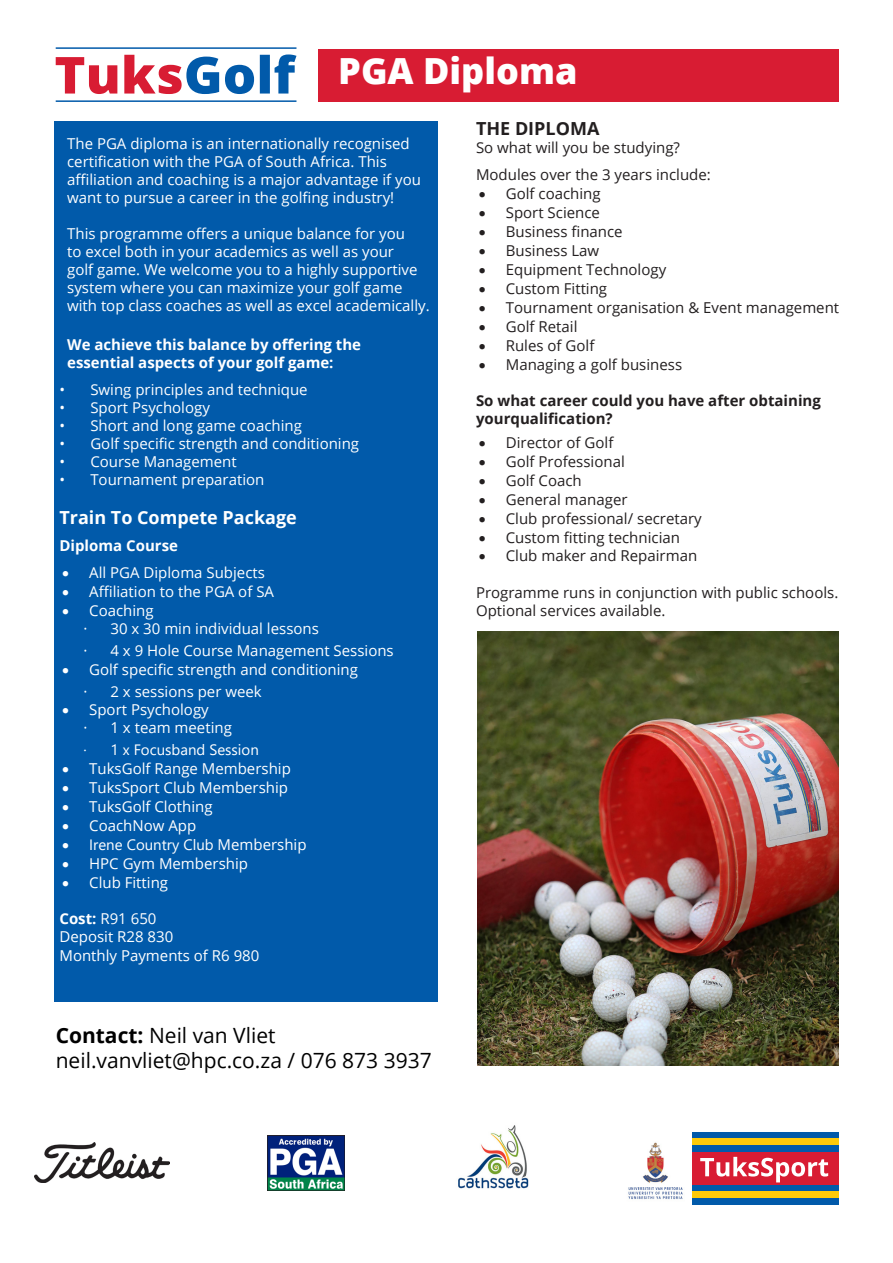
<style>
.page{position:relative;width:893px;height:1263px;background:#fff}
.page>*{position:absolute;margin:0;border:0;box-sizing:border-box;transform-origin:0 0}
.t1{font:800 36px "Open Sans";color:#fff}
.heading_2{font:21px "Open Sans";color:#000}
.t2{font:700 18px "Open Sans";color:#fff}
.heading_1{font:700 18px "Open Sans";color:#231f20}
.t3{font:15px/18px "Open Sans";color:#fff}
.heading_2-2{font:15px "Open Sans";color:#231f20}
.t4{font:700 15px/18px "Open Sans";color:#fff}
.heading_2-3{font:700 15px/18px "Open Sans";color:#231f20}
.t5{font:15px "Segoe UI";color:#fff}
.s1{font-family:"Open Sans"}
.s2{font-weight:700}
</style>
<div class="page">
<div style="left:319px;top:50px;width:520px;height:52px;background:#d81c33"></div>
<div style="left:54px;top:121px;width:383px;height:880px;background:#015aaa"></div>
<img style="left:34px;top:1143px;width:135px;height:39px">
<img style="left:268px;top:1135px;width:76px;height:55px">
<img style="left:458px;top:1125px;width:71px;height:64px">
<img style="left:478px;top:631px;width:361px;height:434px">
<div style="left:692px;top:1151px;width:146px;height:34px;background:#d81c33"></div>
<div style="left:692px;top:1145px;width:146px;height:6px;background:#015aaa"></div>
<div style="left:692px;top:1185px;width:146px;height:6px;background:#015aaa"></div>
<div style="left:692px;top:1132px;width:146px;height:6px;background:#015aaa"></div>
<div style="left:692px;top:1138px;width:146px;height:7px;background:#feca0a"></div>
<div style="left:692px;top:1191px;width:146px;height:7px;background:#feca0a"></div>
<div style="left:692px;top:1198px;width:146px;height:7px;background:#015aaa"></div>
<svg style="left:700px;top:1157px;width:128px;height:25px"></svg>
<img style="left:628px;top:1142px;width:55px;height:58px">
<svg style="left:56px;top:54px;width:240px;height:40px"></svg>
<hr style="left:56px;top:47px;width:240px;height:2px;background:#015aaa">
<hr style="left:56px;top:100px;width:240px;height:2px;background:#015aaa">
<p class="t1" style="left:338px;top:44px;width:241px">PGA Diploma</p>
<p class="t3" style="left:67px;top:134px;width:355px">The PGA diploma is an internationally recognised certification with the PGA of South Africa. This affiliation and coaching is a major advantage if you want to pursue a career in the golfing industry!</p>
<p class="t3" style="left:67px;top:224px;width:364px">This programme offers a unique balance for you<br>to excel both in your academics as well as your<br>golf game. We welcome you to a highly supportive system where you can maximize your golf game with top class coaches as well as excel academically.</p>
<p class="t4" style="left:67px;top:335px;width:295px">We achieve this balance by offering the essential aspects of your golf game:</p>
<p class="t3" style="left:59px;top:380px;width:250px">• Swing principles and technique</p>
<p class="t3" style="left:59px;top:398px;width:152px">• Sport Psychology</p>
<p class="t3" style="left:59px;top:416px;width:244px">• Short and long game coaching</p>
<p class="t3" style="left:59px;top:434px;width:301px">• Golf specific strength and conditioning</p>
<p class="t3" style="left:59px;top:452px;width:179px">• Course Management</p>
<p class="t3" style="left:59px;top:470px;width:206px">• Tournament preparation</p>
<p class="t2" style="left:59px;top:505px;width:239px">Train To Compete Package</p>
<p class="t4" style="left:59px;top:536px;width:120px">Diploma Course</p>
<p class="t3" style="left:62px;top:563px;width:204px">• All PGA Diploma Subjects</p>
<p class="t3" style="left:62px;top:582px;width:213px">• Affiliation to the PGA of SA</p>
<p class="t3" style="left:62px;top:601px;width:93px">• Coaching</p>
<p class="t3" style="left:83px;top:619px;width:237px">· 30 x 30 min individual lessons</p>
<p class="t3" style="left:83px;top:641px;width:312px">· 4 x 9 Hole Course Management Sessions</p>
<p class="t3" style="left:62px;top:660px;width:297px">• Golf specific strength and conditioning</p>
<p class="t3" style="left:83px;top:682px;width:180px">· 2 x sessions per week</p>
<p class="t3" style="left:62px;top:701px;width:148px">• Sport Psychology</p>
<p class="t3" style="left:83px;top:719px;width:150px">· 1 x team meeting</p>
<p class="t5" style="left:83px;top:736px;width:177px">· 1 x Focusband Session</p>
<p class="t3" style="left:62px;top:759px;width:230px">• TuksGolf Range Membership</p>
<p class="t3" style="left:62px;top:778px;width:227px">• TuksSport Club Membership</p>
<p class="t3" style="left:62px;top:797px;width:152px">• TuksGolf Clothing</p>
<p class="t3" style="left:62px;top:816px;width:136px">• CoachNow App</p>
<p class="t5" style="left:62px;top:830px;width:246px">• Irene Country Club <span class="s1">Membership</span></p>
<p class="t3" style="left:62px;top:854px;width:187px">• HPC Gym Membership</p>
<p class="t3" style="left:62px;top:873px;width:107px">• Club Fitting</p>
<p class="t3" style="left:59px;top:909px;width:99px"><span class="s2">Cost:</span> R91 650</p>
<p class="t3" style="left:59px;top:927px;width:115px">Deposit R28 830</p>
<p class="t3" style="left:59px;top:946px;width:201px">Monthly Payments of R6 980</p>
<p class="heading_2" style="left:56px;top:1021px;width:221px"><span class="s2">Contact:</span> Neil van Vliet</p>
<p class="heading_2" style="left:56px;top:1046px;width:377px">neil.vanvliet@hpc.co.za / 076 873 3937</p>
<p class="heading_1" style="left:476px;top:115px;width:125px">THE DIPLOMA</p>
<p class="heading_2-2" style="left:476px;top:137px;width:205px">So what will you be studying?</p>
<p class="heading_2-2" style="left:476px;top:164px;width:236px">Modules over the 3 years include:</p>
<p class="heading_2-2" style="left:479px;top:183px;width:123px">• Golf coaching</p>
<p class="heading_2-2" style="left:479px;top:203px;width:123px">• Sport Science</p>
<p class="heading_2-2" style="left:479px;top:222px;width:145px">• Business finance</p>
<p class="heading_2-2" style="left:479px;top:241px;width:122px">• Business Law</p>
<p class="heading_2-2" style="left:479px;top:260px;width:189px">• Equipment Technology</p>
<p class="heading_2-2" style="left:479px;top:279px;width:130px">• Custom Fitting</p>
<p class="heading_2-2" style="left:479px;top:298px;width:362px">• Tournament organisation &amp; Event management</p>
<p class="heading_2-2" style="left:479px;top:317px;width:100px">• Golf Retail</p>
<p class="heading_2-2" style="left:479px;top:336px;width:117px">• Rules of Golf</p>
<p class="heading_2-2" style="left:479px;top:355px;width:205px">• Managing a golf business</p>
<p class="heading_2-3" style="left:476px;top:392px;width:346px">So what career could you have after obtaining your qualification?</p>
<p class="heading_2-2" style="left:479px;top:432px;width:136px">• Director of Golf</p>
<p class="heading_2-2" style="left:479px;top:451px;width:147px">• Golf Professional</p>
<p class="heading_2-2" style="left:479px;top:470px;width:104px">• Golf Coach</p>
<p class="heading_2-2" style="left:479px;top:489px;width:150px">• General manager</p>
<p class="heading_2-2" style="left:479px;top:508px;width:224px">• Club professional/ secretary</p>
<p class="heading_2-2" style="left:479px;top:527px;width:203px">• Custom fitting technician</p>
<p class="heading_2-2" style="left:479px;top:545px;width:220px">• Club maker and Repairman</p>
<p class="heading_2-2" style="left:476px;top:582px;width:364px">Programme runs in conjunction with public schools.</p>
<p class="heading_2-2" style="left:476px;top:600px;width:191px">Optional services available.</p>
</div>
